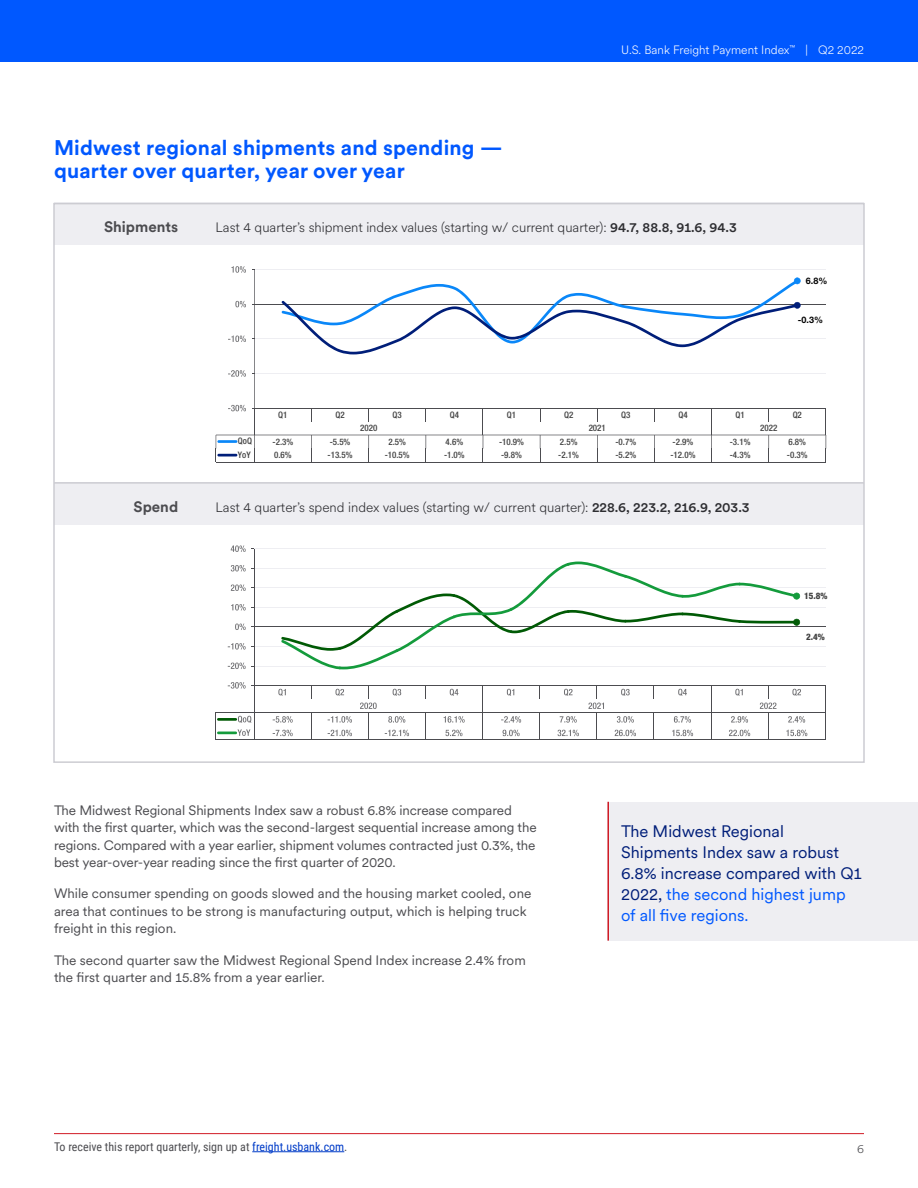
<style>
.page{position:relative;width:918px;height:1188px;background:#fff}
.page>*{position:absolute;margin:0;border:0;box-sizing:border-box;transform-origin:0 0}
.t1{font:700 21px/23.1px "U.S.Bank Circular";letter-spacing:.01em;color:#0058ff}
.t2{font:16.5px/21px "U.S.Bank Circular";color:#001e79}
.t3{font:700 15px "U.S.Bank Circular";color:#4c4c50}
.t4{font:13.5px/17.5px "U.S.Bank Circular";letter-spacing:-.01em;color:#4c4c50}
.t5{font:300 13.5px "U.S.Bank Circular";color:#2e2e32}
.t6{font:12px "Roboto Condensed";color:#4c4c50}
.t7{font:300 12px "U.S.Bank Circular";color:#fff}
.t8{font:300 12px "U.S.Bank Circular";color:#4c4c50}
.t9{font:500 condensed 9px/13.5px "Helvetica Neue LT Std";color:#404040}
.t10{font:700 9px "Helvetica Neue LT Std";color:#000}
.t11{font:800 condensed 9px "Helvetica Neue LT Std";color:#404040}
.s1{font-weight:500}
.s2{color:#0058ff}
.s3{color:#003cc8}
</style>
<div class="page">
<div style="left:608px;top:802px;width:310px;height:139px;background:#eeeef2"></div>
<hr style="left:54px;top:1133px;width:810px;height:1px;background:#d11b25">
<hr style="left:608px;top:802px;width:1px;height:139px;background:#d11b25">
<div style="left:54px;top:203px;width:810px;height:42px;background:#eeeef2"></div>
<div style="left:54px;top:483px;width:810px;height:42px;background:#eeeef2"></div>
<hr style="left:254px;top:269px;width:572px;height:1px;background:#eeeef2">
<hr style="left:254px;top:339px;width:572px;height:1px;background:#eeeef2">
<hr style="left:254px;top:373px;width:572px;height:1px;background:#eeeef2">
<hr style="left:254px;top:270px;width:1px;height:138px;background:#4c4c50">
<hr style="left:254px;top:304px;width:572px;height:1px;background:#4c4c50">
<hr style="left:216px;top:462px;width:610px;height:1px;background:#4c4c50">
<svg style="left:282px;top:278px;width:519px;height:76px"></svg>
<svg style="left:216px;top:405px;width:610px;height:57px"></svg>
<svg style="left:228px;top:370px;width:18px;height:7px"></svg>
<svg style="left:228px;top:336px;width:18px;height:6px"></svg>
<svg style="left:235px;top:301px;width:11px;height:6px"></svg>
<svg style="left:231px;top:266px;width:15px;height:7px"></svg>
<hr style="left:254px;top:549px;width:571px;height:1px;background:#eeeef2">
<hr style="left:254px;top:568px;width:571px;height:1px;background:#eeeef2">
<hr style="left:254px;top:588px;width:571px;height:1px;background:#eeeef2">
<hr style="left:254px;top:607px;width:571px;height:1px;background:#eeeef2">
<hr style="left:254px;top:646px;width:571px;height:1px;background:#eeeef2">
<hr style="left:254px;top:666px;width:571px;height:1px;background:#eeeef2">
<hr style="left:254px;top:627px;width:571px;height:1px;background:#4c4c50">
<hr style="left:254px;top:685px;width:571px;height:1px;background:#4c4c50">
<svg style="left:539px;top:686px;width:1px;height:13px"></svg>
<svg style="left:425px;top:686px;width:1px;height:13px"></svg>
<svg style="left:311px;top:686px;width:1px;height:13px"></svg>
<svg style="left:278px;top:689px;width:8px;height:7px"></svg>
<svg style="left:335px;top:689px;width:9px;height:7px"></svg>
<svg style="left:393px;top:689px;width:8px;height:7px"></svg>
<svg style="left:450px;top:689px;width:8px;height:7px"></svg>
<svg style="left:507px;top:689px;width:7px;height:7px"></svg>
<svg style="left:564px;top:689px;width:9px;height:7px"></svg>
<svg style="left:621px;top:689px;width:9px;height:7px"></svg>
<svg style="left:678px;top:689px;width:9px;height:7px"></svg>
<svg style="left:735px;top:689px;width:8px;height:7px"></svg>
<svg style="left:792px;top:689px;width:9px;height:7px"></svg>
<hr style="left:216px;top:713px;width:609px;height:1px;background:#4c4c50">
<hr style="left:217px;top:718px;width:20px;height:3px;background:#005a05">
<svg style="left:273px;top:716px;width:20px;height:7px"></svg>
<svg style="left:328px;top:716px;width:24px;height:7px"></svg>
<svg style="left:388px;top:716px;width:17px;height:7px"></svg>
<svg style="left:444px;top:716px;width:21px;height:7px"></svg>
<svg style="left:501px;top:716px;width:20px;height:7px"></svg>
<svg style="left:560px;top:716px;width:17px;height:7px"></svg>
<svg style="left:617px;top:716px;width:17px;height:7px"></svg>
<svg style="left:674px;top:716px;width:17px;height:7px"></svg>
<svg style="left:731px;top:716px;width:17px;height:7px"></svg>
<svg style="left:788px;top:716px;width:17px;height:7px"></svg>
<svg style="left:825px;top:686px;width:1px;height:54px"></svg>
<svg style="left:711px;top:686px;width:1px;height:54px"></svg>
<svg style="left:588px;top:686px;width:16px;height:54px"></svg>
<svg style="left:539px;top:714px;width:1px;height:26px"></svg>
<svg style="left:482px;top:686px;width:1px;height:54px"></svg>
<svg style="left:425px;top:714px;width:1px;height:26px"></svg>
<svg style="left:360px;top:686px;width:17px;height:54px"></svg>
<svg style="left:311px;top:714px;width:1px;height:26px"></svg>
<hr style="left:216px;top:740px;width:609px;height:1px;background:#4c4c50">
<svg style="left:215px;top:713px;width:1px;height:27px"></svg>
<hr style="left:217px;top:732px;width:20px;height:2px;background:#149b3c">
<svg style="left:273px;top:730px;width:20px;height:6px"></svg>
<svg style="left:328px;top:730px;width:24px;height:6px"></svg>
<svg style="left:385px;top:730px;width:24px;height:6px"></svg>
<svg style="left:445px;top:730px;width:17px;height:6px"></svg>
<svg style="left:503px;top:730px;width:17px;height:6px"></svg>
<svg style="left:558px;top:730px;width:21px;height:6px"></svg>
<svg style="left:615px;top:730px;width:21px;height:6px"></svg>
<svg style="left:672px;top:730px;width:21px;height:6px"></svg>
<svg style="left:729px;top:730px;width:21px;height:6px"></svg>
<svg style="left:786px;top:730px;width:21px;height:6px"></svg>
<hr style="left:254px;top:549px;width:1px;height:137px;background:#4c4c50">
<svg style="left:281px;top:562px;width:519px;height:107px"></svg>
<svg style="left:228px;top:682px;width:27px;height:58px"></svg>
<svg style="left:228px;top:663px;width:26px;height:6px"></svg>
<svg style="left:228px;top:643px;width:26px;height:7px"></svg>
<svg style="left:235px;top:624px;width:19px;height:6px"></svg>
<svg style="left:231px;top:604px;width:23px;height:7px"></svg>
<svg style="left:231px;top:585px;width:23px;height:6px"></svg>
<svg style="left:231px;top:565px;width:23px;height:6px"></svg>
<svg style="left:231px;top:545px;width:23px;height:7px"></svg>
<hr style="left:54px;top:482px;width:810px;height:2px;background:#ccccd2">
<hr style="left:252px;top:1151px;width:92px;height:1px;background:#003cc8">
<div style="left:0;top:0;width:918px;height:61px;background:#0058ff"></div>
<svg style="left:760px;top:686px;width:16px;height:54px"></svg>
<p class="t7" style="left:621px;top:42px;width:244px">U.S. Bank Freight Payment Index<sup>™</sup> | Q2 2022</p>
<h3 class="t1" style="left:54px;top:135px;width:450px">Midwest regional shipments and spending — quarter over quarter, year over year</h3>
<p class="t3" style="left:104px;top:217px;width:76px">Shipments</p>
<p class="t5" style="left:216px;top:218px;width:523px">Last 4 quarter’s shipment index values (starting w/ current quarter): <span class="s1">94.7, 88.8, 91.6, 94.3</span></p>
<p class="t10" style="left:806px;top:276px;width:23px">6.8%</p>
<p class="t10" style="left:798px;top:314px;width:27px">-0.3%</p>
<p class="t9" style="left:278px;top:408px;width:11px">Q1</p>
<p class="t9" style="left:335px;top:408px;width:11px">Q2</p>
<p class="t9" style="left:393px;top:408px;width:11px">Q3</p>
<p class="t9" style="left:450px;top:408px;width:11px">Q4</p>
<p class="t9" style="left:507px;top:408px;width:11px">Q1</p>
<p class="t9" style="left:564px;top:408px;width:11px">Q2</p>
<p class="t9" style="left:621px;top:408px;width:11px">Q3</p>
<p class="t9" style="left:678px;top:408px;width:11px">Q4</p>
<p class="t9" style="left:736px;top:408px;width:11px">Q1</p>
<p class="t9" style="left:360px;top:421px;width:19px">2020</p>
<p class="t9" style="left:589px;top:421px;width:19px">2021</p>
<p class="t9" style="left:238px;top:434px;width:16px">QoQ</p>
<p class="t9" style="left:273px;top:435px;width:22px">-2.3%</p>
<p class="t9" style="left:330px;top:435px;width:22px">-5.5%</p>
<p class="t9" style="left:388px;top:435px;width:19px">2.5%</p>
<p class="t9" style="left:446px;top:435px;width:19px">4.6%</p>
<p class="t9" style="left:499px;top:435px;width:27px">-10.9%</p>
<p class="t9" style="left:560px;top:435px;width:19px">2.5%</p>
<p class="t9" style="left:615px;top:435px;width:22px">-0.7%</p>
<p class="t9" style="left:673px;top:435px;width:22px">-2.9%</p>
<p class="t9" style="left:730px;top:435px;width:22px">-3.1%</p>
<p class="t9" style="left:238px;top:448px;width:14px">YoY</p>
<p class="t9" style="left:274px;top:448px;width:19px">0.6%</p>
<p class="t9" style="left:328px;top:448px;width:27px">-13.5%</p>
<p class="t9" style="left:385px;top:448px;width:27px">-10.5%</p>
<p class="t9" style="left:444px;top:448px;width:22px">-1.0%</p>
<p class="t9" style="left:501px;top:448px;width:22px">-9.8%</p>
<p class="t9" style="left:558px;top:448px;width:22px">-2.1%</p>
<p class="t9" style="left:615px;top:448px;width:22px">-5.2%</p>
<p class="t9" style="left:670px;top:448px;width:27px">-12.0%</p>
<p class="t9" style="left:730px;top:448px;width:22px">-4.3%</p>
<p class="t9" style="left:760px;top:421px;width:19px">2022</p>
<p class="t9" style="left:793px;top:408px;width:11px">Q2</p>
<p class="t9" style="left:787px;top:435px;width:22px">6.8% -0.3%</p>
<p class="t3" style="left:134px;top:496px;width:46px">Spend</p>
<p class="t5" style="left:216px;top:498px;width:536px">Last 4 quarter’s spend index values (starting w/ current quarter): <span class="s1">228.6, 223.2, 216.9, 203.3</span></p>
<p class="t11" style="left:804px;top:591px;width:25px">15.8%</p>
<p class="t11" style="left:806px;top:631px;width:20px">2.4%</p>
<p class="t4" style="left:54px;top:801px;width:484px">The Midwest Regional Shipments Index saw a robust 6.8% increase compared with the frst quarter, which was the second-largest sequential increase among the regions. Compared with a year earlier, shipment volumes contracted just 0.3%, the best year-over-year reading since the frst quarter of 2020.</p>
<p class="t4" style="left:54px;top:884px;width:479px">While consumer spending on goods slowed and the housing market cooled, one area that continues to be strong is manufacturing output, which is helping truck freight in this region.</p>
<p class="t4" style="left:54px;top:950px;width:473px">The second quarter saw the Midwest Regional Spend Index increase 2.4% from the frst quarter and 15.8% from a year earlier.</p>
<p class="t2" style="left:621px;top:820px;width:242px">The Midwest Regional<br>Shipments Index saw a robust<br>6.8% increase compared with Q1<br>2022, <span class="s2">the second highest jump of all fve regions.</span></p>
<p class="t6" style="left:54px;top:1138px;width:295px">To receive this report quarterly, sign up at <span class="s3">freight.usbank.com</span>.</p>
<p class="t8" style="left:857px;top:1141px;width:8px">6</p>
</div>
